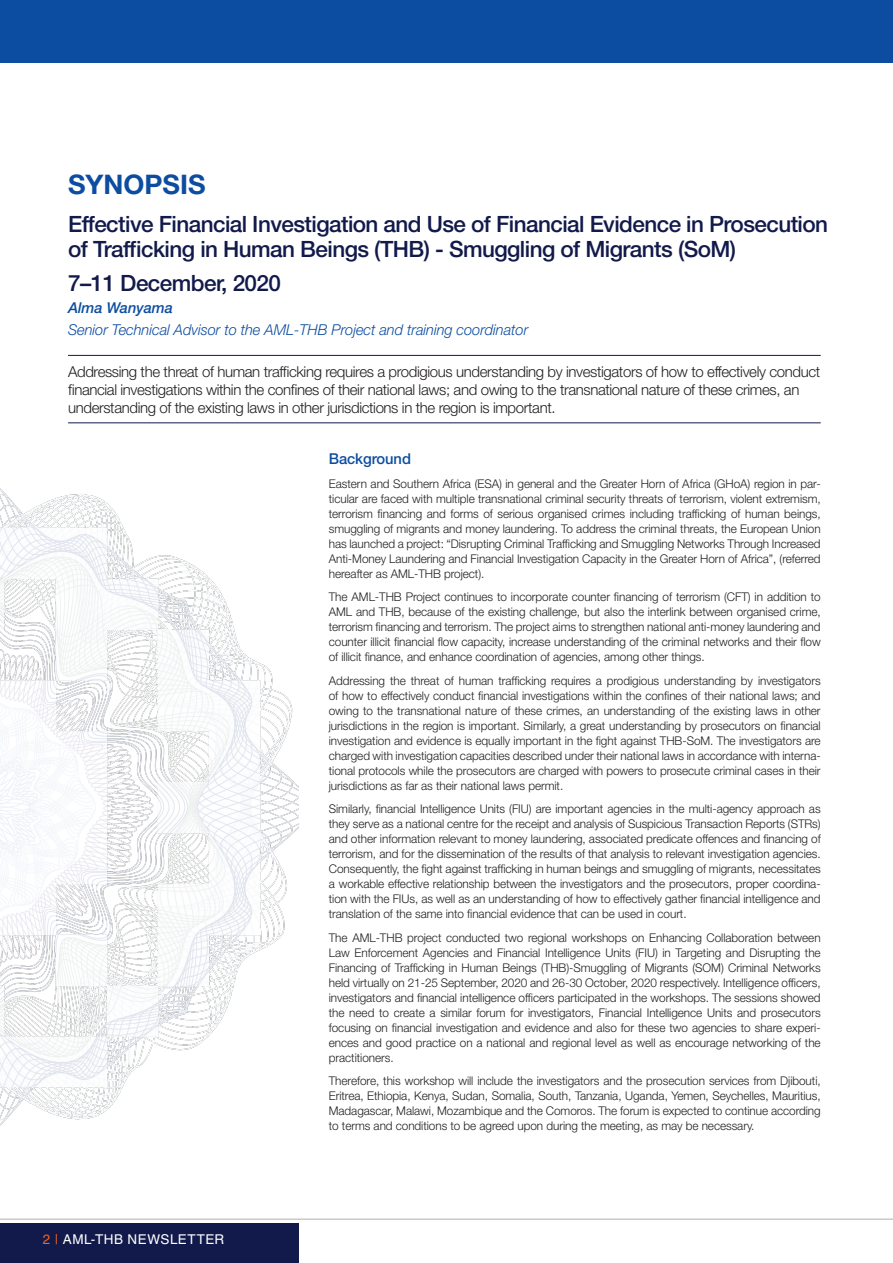
<style>
.page{position:relative;width:893px;height:1263px;background:#fff}
.page>*{position:absolute;margin:0;border:0;box-sizing:border-box;transform-origin:0 0}
.t1{font:700 27px "Helvetica Neue LT Std";color:#0d4da1}
.t2{font:500 22.5px/25.5px "Helvetica Neue LT Std";letter-spacing:-.025em;color:#121a4b}
.t3{font:300 15px/18px "Helvetica Neue LT Std";letter-spacing:-.025em;color:#231f20}
.AML_Paragrah{font:italic 300 15px "Helvetica Neue LT Std";letter-spacing:-.005em;color:#0d4da1}
.AML_Paragrah-2{font:italic 500 15px "Helvetica Neue LT Std";letter-spacing:-.005em;color:#0d4da1}
.AML_Heading2{font:500 15px "Helvetica Neue LT Std";letter-spacing:-.005em;color:#0d4da1}
.t4{font:13.5px "Helvetica LT Std";letter-spacing:.04em;color:#fff}
.AML_Paragrah-3{font:300 12px/15px "Helvetica Neue LT Std";letter-spacing:-.005em;color:#231f20;text-align:justify}
.s1{color:#f36421}
</style>
<div class="page">
<div style="left:0;top:1223px;width:298px;height:40px;background:#121a4b"></div>
<hr style="left:0;top:1219px;width:893px;height:1px;background:#231f20">
<img style="left:0;top:488px;width:298px;height:638px">
<div style="left:0;top:0;width:893px;height:62px;background:#0d4da1"></div>
<hr style="left:68px;top:423px;width:753px;height:1px;background:#121a4b">
<hr style="left:68px;top:355px;width:753px;height:1px;background:#121a4b">
<p class="t1" style="left:68px;top:167px;width:139px">SYNOPSIS</p>
<p class="t2" style="left:68px;top:211px;width:762px">Effective Financial Investigation and Use of Financial Evidence in Prosecution of Trafficking in Human Beings (THB) - Smuggling of Migrants (SoM)</p>
<p class="t2" style="left:68px;top:270px;width:214px">7–11 December, 2020</p>
<p class="AML_Paragrah-2" style="left:68px;top:298px;width:106px">Alma Wanyama</p>
<p class="AML_Paragrah" style="left:68px;top:321px;width:462px">Senior Technical Advisor to the AML-THB Project and training coordinator</p>
<p class="t3" style="left:68px;top:363px;width:754px">Addressing the threat of human trafficking requires a prodigious understanding by investigators of how to effectively conduct financial investigations within the confines of their national laws; and owing to the transnational nature of these crimes, an understanding of the existing laws in other jurisdictions in the region is important.</p>
<p class="t4" style="left:43px;top:1231px;width:183px"><span class="s1">2 |</span> AML-THB NEWSLETTER</p>
<p class="AML_Heading2" style="left:329px;top:450px;width:84px">Background</p>
<p class="AML_Paragrah-3" style="left:329px;top:476px;width:493px">Eastern and Southern Africa (ESA) in general and the Greater Horn of Africa (GHoA) region in par&shy;ticular are faced with multiple transnational criminal security threats of terrorism, violent extremism, terrorism financing and forms of serious organised crimes including trafficking of human beings, smuggling of migrants and money laundering. To address the criminal threats, the European Union has launched a project: “Disrupting Criminal Trafficking and Smuggling Networks Through Increased Anti-Money Laundering and Financial Investigation Capacity in the Greater Horn of Africa”, (referred hereafter as AML-THB project).</p>
<p class="AML_Paragrah-3" style="left:329px;top:589px;width:493px">The AML-THB Project continues to incorporate counter financing of terrorism (CFT) in addition to AML and THB, because of the existing challenge, but also the interlink between organised crime, terrorism financing and terrorism. The project aims to strengthen national anti-money laundering and counter illicit financial flow capacity, increase understanding of the criminal networks and their flow of illicit finance, and enhance coordination of agencies, among other things.</p>
<p class="AML_Paragrah-3" style="left:329px;top:673px;width:493px">Addressing the threat of human trafficking requires a prodigious understanding by investigators of how to effectively conduct financial investigations within the confines of their national laws; and owing to the transnational nature of these crimes, an understanding of the existing laws in other jurisdictions in the region is important. Similarly, a great understanding by prosecutors on financial investigation and evidence is equally important in the fight against THB-SoM. The investigators are charged with investigation capacities described under their national laws in accordance with interna&shy;tional protocols while the prosecutors are charged with powers to prosecute criminal cases in their jurisdictions as far as their national laws permit.</p>
<p class="AML_Paragrah-3" style="left:329px;top:801px;width:493px">Similarly, financial Intelligence Units (FIU) are important agencies in the multi-agency approach as they serve as a national centre for the receipt and analysis of Suspicious Transaction Reports (STRs) and other information relevant to money laundering, associated predicate offences and financing of terrorism, and for the dissemination of the results of that analysis to relevant investigation agencies.<br>Consequently, the fight against trafficking in human beings and smuggling of migrants, necessitates a workable effective relationship between the investigators and the prosecutors, proper coordina&shy;tion with the FIUs, as well as an understanding of how to effectively gather financial intelligence and translation of the same into financial evidence that can be used in court.</p>
<p class="AML_Paragrah-3" style="left:329px;top:930px;width:493px">The AML-THB project conducted two regional workshops on Enhancing Collaboration between Law Enforcement Agencies and Financial Intelligence Units (FIU) in Targeting and Disrupting the Financing of Trafficking in Human Beings (THB)-Smuggling of Migrants (SOM) Criminal Networks held virtually on 21-25 September, 2020 and 26-30 October, 2020 respectively. Intelligence officers, investigators and financial intelligence officers participated in the workshops. The sessions showed the need to create a similar forum for investigators, Financial Intelligence Units and prosecutors focusing on financial investigation and evidence and also for these two agencies to share experi&shy;ences and good practice on a national and regional level as well as encourage networking of the practitioners.</p>
<p class="AML_Paragrah-3" style="left:329px;top:1073px;width:493px">Therefore, this workshop will include the investigators and the prosecution services from Djibouti, Eritrea, Ethiopia, Kenya, Sudan, Somalia, South, Tanzania, Uganda, Yemen, Seychelles, Mauritius, Madagascar, Malawi, Mozambique and the Comoros. The forum is expected to continue according to terms and conditions to be agreed upon during the meeting, as may be necessary.</p>
</div>
